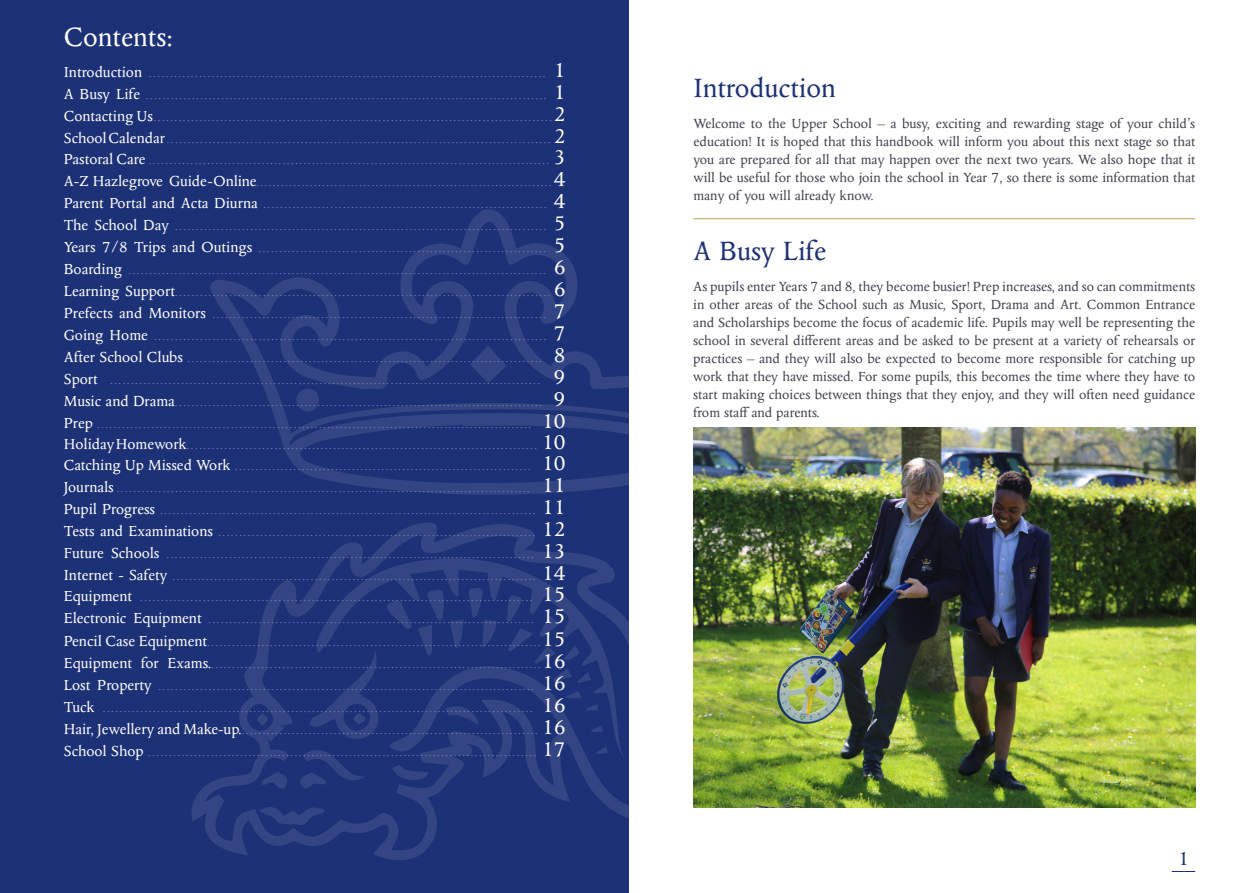
<style>
.page{position:relative;width:1259px;height:893px;background:#fff}
.page>*{position:absolute;margin:0;border:0;box-sizing:border-box;transform-origin:0 0}
.t1{font:30px "Columbus MT Std";color:#1d3176}
.t2{font:30px "Columbus MT Std";color:#fff}
.t3{font:21px "Columbus MT Std";color:#1d3176}
.t4{font:15px/18px "Columbus MT Std";color:#40424e;text-align:justify}
.t5{font:12px/21.9px "Columbus MT Std";color:#8587b5;text-align:justify}
.s1{font-size:16.5px;color:#fff}
.s2{font-size:22.5px;color:#fff}
</style>
<div class="page">
<div style="left:0;top:0;width:629px;height:893px;background:#1d3176"></div>
<svg style="left:210px;top:210px;width:419px;height:285px"></svg>
<svg style="left:192px;top:522px;width:437px;height:338px"></svg>
<svg style="left:470px;top:346px;width:36px;height:37px"></svg>
<div style="left:296px;top:389px;width:23px;height:23px;background:#334583;border-radius:50%"></div>
<svg style="left:314px;top:557px;width:310px;height:202px"></svg>
<svg style="left:259px;top:804px;width:65px;height:22px"></svg>
<svg style="left:386px;top:600px;width:26px;height:30px"></svg>
<svg style="left:418px;top:589px;width:26px;height:67px"></svg>
<svg style="left:392px;top:765px;width:37px;height:15px"></svg>
<svg style="left:445px;top:702px;width:34px;height:23px"></svg>
<svg style="left:299px;top:748px;width:67px;height:42px"></svg>
<svg style="left:262px;top:772px;width:26px;height:18px"></svg>
<svg style="left:450px;top:585px;width:47px;height:63px"></svg>
<svg style="left:565px;top:691px;width:16px;height:7px"></svg>
<svg style="left:506px;top:595px;width:85px;height:88px"></svg>
<svg style="left:586px;top:704px;width:12px;height:6px"></svg>
<svg style="left:596px;top:747px;width:12px;height:7px"></svg>
<svg style="left:591px;top:726px;width:12px;height:6px"></svg>
<svg style="left:257px;top:713px;width:11px;height:12px"></svg>
<svg style="left:309px;top:649px;width:70px;height:91px"></svg>
<svg style="left:1171px;top:871px;width:24px;height:1px"></svg>
<hr style="left:693px;top:218px;width:502px;height:1px;background:#cba260">
<img style="left:693px;top:427px;width:502px;height:381px">
<h1 class="t2" style="left:64px;top:21px;width:111px">Contents:</h1>
<p class="t5" style="left:64px;top:62px;width:503px"><span class="s1">Introduction</span> ............................................................................................... <span class="s2">1<br></span><span class="s1">A Busy Life</span> ................................................................................................ <span class="s2">1<br></span><span class="s1">Contacting Us</span> ................................................................................................<span class="s2">2<br></span><span class="s1">School Calendar</span> ............................................................................................ <span class="s2">2<br></span><span class="s1">Pastoral Care</span> ................................................................................................ <span class="s2">3<br></span><span class="s1">A-Z Hazlegrove Guide - Online</span>........................................................................<span class="s2">4<br></span><span class="s1">Parent Portal and Acta Diurna</span> .................................................................... <span class="s2">4<br></span><span class="s1">The School Day</span> ......................................................................................... <span class="s2">5<br></span><span class="s1">Years 7/8 Trips and Outings</span> ..................................................................... <span class="s2">5<br></span><span class="s1">Boarding</span> .................................................................................................... <span class="s2">6<br></span><span class="s1">Learning Support</span>.......................................................................................... <span class="s2">6<br></span><span class="s1">Prefects and Monitors</span> ................................................................................ <span class="s2">7<br></span><span class="s1">Going Home</span> .............................................................................................. <span class="s2">7<br></span><span class="s1">After School Clubs</span> ..................................................................................... <span class="s2">8<br></span><span class="s1">Sport</span> ....................................................................................................... <span class="s2">9<br></span><span class="s1">Music and Drama</span>........................................................................................ <span class="s2">9<br></span><span class="s1">Prep</span> ........................................................................................................ <span class="s2">10<br></span><span class="s1">Holiday Homework</span>.................................................................................... <span class="s2">10</span></p>
<p class="t5" style="left:64px;top:455px;width:503px"><span class="s1">Catching Up Missed Work</span> ....................................................................... <span class="s2">10<br></span><span class="s1">Journals</span> ................................................................................................... <span class="s2">11<br></span><span class="s1">Pupil Progress</span> .......................................................................................... <span class="s2">11<br></span><span class="s1">Tests and Examinations</span> ............................................................................ <span class="s2">12<br></span><span class="s1">Future Schools</span> ........................................................................................ <span class="s2">13<br></span><span class="s1">Internet - Safety</span> ....................................................................................... <span class="s2">14<br></span><span class="s1">Equipment</span> .............................................................................................. <span class="s2">15<br></span><span class="s1">Electronic Equipment</span> .............................................................................. <span class="s2">15<br></span><span class="s1">Pencil Case Equipment</span>................................................................................<span class="s2">15<br></span><span class="s1">Equipment for Exams.</span>...............................................................................<span class="s2">16<br></span><span class="s1">Lost Property</span> .......................................................................................... <span class="s2">16<br></span><span class="s1">Tuck</span> ....................................................................................................... <span class="s2">16<br></span><span class="s1">Hair, Jewellery and Make-up.</span>....................................................................... <span class="s2">16<br></span><span class="s1">School Shop</span> ............................................................................................. <span class="s2">17</span></p>
<h1 class="t1" style="left:693px;top:72px;width:144px">Introduction</h1>
<p class="t4" style="left:693px;top:115px;width:503px">Welcome to the Upper School – a busy, exciting and rewarding stage of your child’s education! It is hoped that this handbook will inform you about this next stage so that you are prepared for all that may happen over the next two years. We also hope that it will be useful for those who join the school in Year 7, so there is some information that many of you will already know.</p>
<h1 class="t1" style="left:693px;top:235px;width:135px">A Busy Life</h1>
<p class="t4" style="left:693px;top:278px;width:503px">As pupils enter Years 7 and 8, they become busier! Prep increases, and so can commitments in other areas of the School such as Music, Sport, Drama and Art. Common Entrance and Scholarships become the focus of academic life. Pupils may well be representing the school in several different areas and be asked to be present at a variety of rehearsals or practices – and they will also be expected to become more responsible for catching up work that they have missed. For some pupils, this becomes the time where they have to start making choices between things that they enjoy, and they will often need guidance from staff and parents.</p>
<h2 class="t3" style="left:1178px;top:847px;width:12px">1</h2>
</div>
